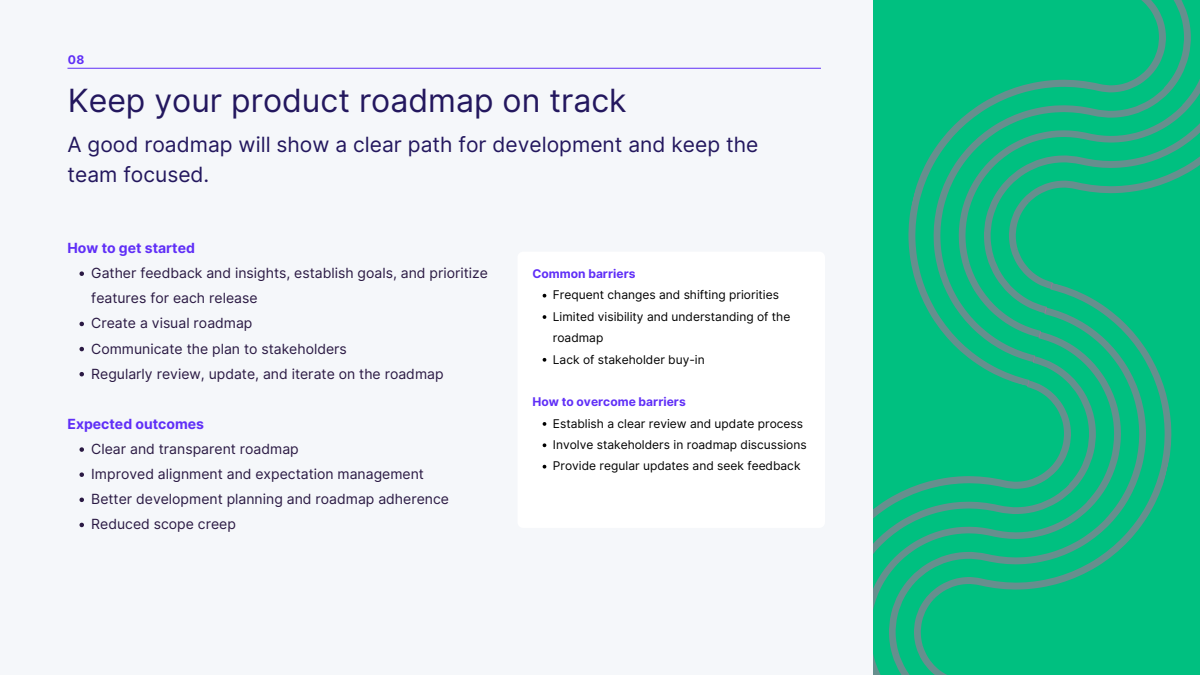
<style>
.page{position:relative;width:1200px;height:675px;background:#fff}
.page>*{position:absolute;margin:0;border:0;box-sizing:border-box;transform-origin:0 0}
.t1{font:32px "Inter";color:#23175e}
.t2{font:21px/29.2px "Inter";color:#23175e}
.t3{font:14px/25.1px "Inter";color:#2a1943}
.t4{font:700 14px "Inter";color:#602ff7}
.t5{font:12px/21.4px "Inter";color:#000}
.t6{font:700 12px "Inter";color:#602ff7}
</style>
<div class="page">
<div style="left:874px;top:0;width:326px;height:675px;background:#00c080"></div>
<svg style="left:1166px;top:0;width:34px;height:183px"></svg>
<svg style="left:908px;top:0;width:258px;height:283px"></svg>
<svg style="left:916px;top:283px;width:256px;height:297px"></svg>
<svg style="left:873px;top:380px;width:198px;height:295px"></svg>
<div style="left:0;top:0;width:873px;height:675px;background:#f5f7fa"></div>
<svg style="left:80px;top:271px;width:4px;height:5px"></svg>
<svg style="left:80px;top:322px;width:4px;height:4px"></svg>
<svg style="left:80px;top:347px;width:4px;height:4px"></svg>
<svg style="left:80px;top:372px;width:4px;height:4px"></svg>
<svg style="left:80px;top:447px;width:4px;height:5px"></svg>
<svg style="left:80px;top:472px;width:4px;height:5px"></svg>
<svg style="left:80px;top:498px;width:4px;height:4px"></svg>
<svg style="left:80px;top:523px;width:4px;height:4px"></svg>
<div style="left:518px;top:252px;width:307px;height:276px;background:#fff;border-radius:6px"></div>
<svg style="left:543px;top:294px;width:3px;height:4px"></svg>
<svg style="left:543px;top:315px;width:3px;height:4px"></svg>
<svg style="left:543px;top:358px;width:3px;height:4px"></svg>
<svg style="left:543px;top:422px;width:3px;height:4px"></svg>
<svg style="left:543px;top:443px;width:3px;height:4px"></svg>
<svg style="left:543px;top:465px;width:3px;height:4px"></svg>
<hr style="left:68px;top:68px;width:753px;height:1px;background:#602ff7">
<p class="t6" style="left:68px;top:51px;width:18px">08</p>
<h1 class="t1" style="left:68px;top:77px;width:560px">Keep your product roadmap on track</h1>
<h2 class="t2" style="left:68px;top:130px;width:692px">A good roadmap will show a clear path for development and keep the team focused.</h2>
<p class="t4" style="left:68px;top:238px;width:129px">How to get started</p>
<p class="t3" style="left:91px;top:261px;width:398px">Gather feedback and insights, establish goals, and prioritize features for each release<br>Create a visual roadmap<br>Communicate the plan to stakeholders<br>Regularly review, update, and iterate on the roadmap</p>
<p class="t4" style="left:68px;top:414px;width:138px">Expected outcomes</p>
<p class="t3" style="left:91px;top:437px;width:359px">Clear and transparent roadmap<br>Improved alignment and expectation management Better development planning and roadmap adherence Reduced scope creep</p>
<p class="t6" style="left:532px;top:265px;width:105px">Common barriers</p>
<p class="t5" style="left:553px;top:284px;width:239px">Frequent changes and shifting priorities<br>Limited visibility and understanding of the roadmap<br>Lack of stakeholder buy-in</p>
<p class="t6" style="left:532px;top:393px;width:155px">How to overcome barriers</p>
<p class="t5" style="left:553px;top:413px;width:255px">Establish a clear review and update process<br>Involve stakeholders in roadmap discussions<br>Provide regular updates and seek feedback</p>
</div>
